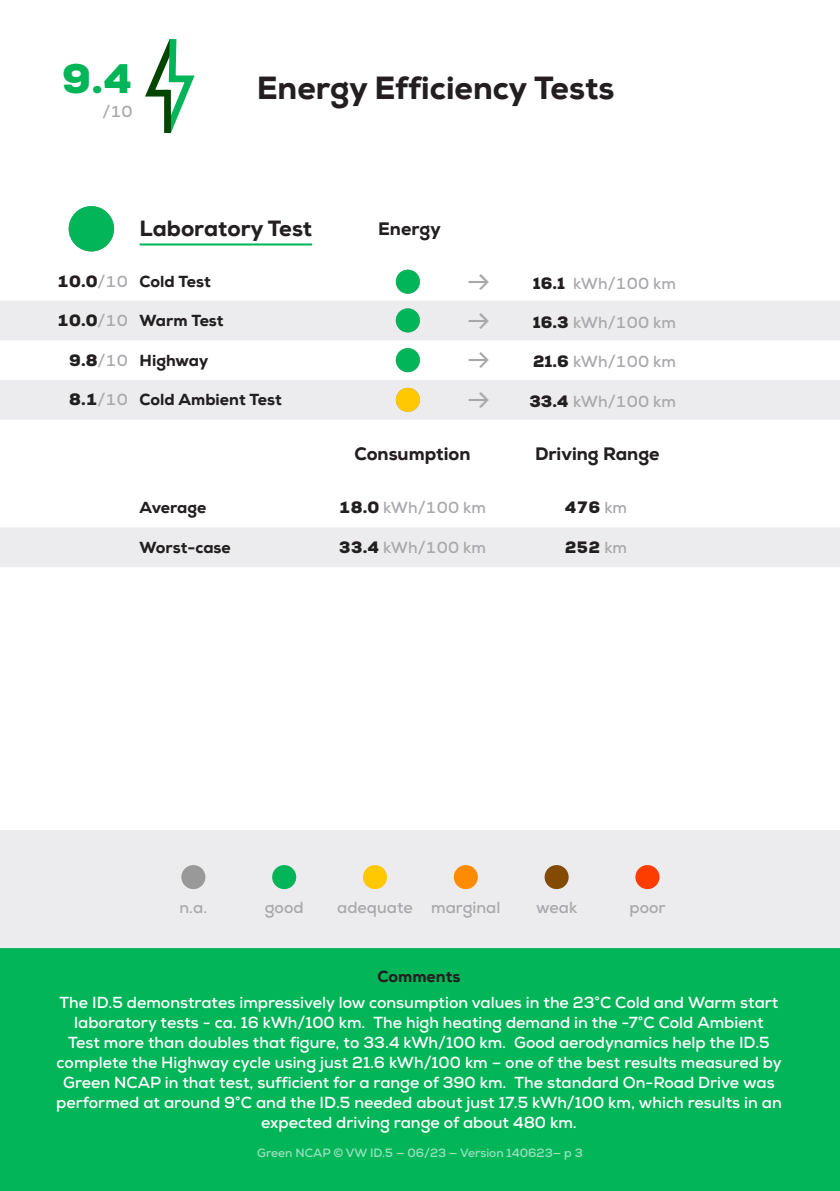
<style>
.page{position:relative;width:840px;height:1191px;background:#fff}
.page>*{position:absolute;margin:0;border:0;box-sizing:border-box;transform-origin:0 0}
.t1{font:900 40px "Nexa";color:#03b559}
.Testtitle{font:800 32px "Nexa";color:#231f20}
.TestSubtitle{font:800 22px "Nexa";color:#231f20}
.TestCategory{font:800 18px "Nexa";color:#231f20}
.CommentsBody{font:700 16px/20px "Nexa";color:#fff;text-align:center}
.Value{font:700 16px "Nexa";color:#a8a9ad}
.Testname{font:800 16px "Nexa";color:#231f20}
.Single_fuel{font:700 16px "Nexa";color:#a8a9ad}
.Value-2{font:900 16px "Nexa";color:#231f20}
.CommentsTitle{font:800 16px "Nexa";color:#231f20}
.Version{font:700 12px "Nexa";color:#9ae1bd}
.s1{font-weight:700;color:#a8a9ad}
.s2{font-weight:900;color:#231f20}
</style>
<div class="page">
<div style="left:0;top:1119px;width:839px;height:72px;background:#03b559"></div>
<svg style="left:145px;top:39px;width:50px;height:95px"></svg>
<div style="left:164px;top:90px;width:7px;height:43px;background:#004500"></div>
<svg style="left:0;top:301px;width:839px;height:119px;fill:#ececee"></svg>
<svg style="left:69px;top:206px;width:45px;height:45px;fill:#03b559"></svg>
<hr style="left:139px;top:243px;width:173px;height:2px;background:#03b559">
<svg style="left:395px;top:270px;width:24px;height:24px"></svg>
<svg style="left:395px;top:308px;width:24px;height:24px"></svg>
<svg style="left:395px;top:348px;width:24px;height:24px"></svg>
<svg style="left:395px;top:388px;width:24px;height:24px"></svg>
<div style="left:0;top:527px;width:839px;height:40px;background:#ececee"></div>
<div style="left:0;top:830px;width:839px;height:118px;background:#ececee"></div>
<div style="left:0;top:948px;width:839px;height:171px;background:#03b559"></div>
<div style="left:181px;top:865px;width:24px;height:24px;background:#999;border-radius:50%"></div>
<div style="left:272px;top:865px;width:24px;height:24px;background:#03b559;border-radius:50%"></div>
<div style="left:363px;top:865px;width:24px;height:24px;background:#ffc800;border-radius:50%"></div>
<div style="left:453px;top:865px;width:24px;height:24px;background:#ff8c00;border-radius:50%"></div>
<div style="left:544px;top:865px;width:24px;height:24px;background:#824b00;border-radius:50%"></div>
<div style="left:635px;top:865px;width:24px;height:24px;background:#ff3c00;border-radius:50%"></div>
<svg style="left:468px;top:312px;width:20px;height:17px"></svg>
<svg style="left:468px;top:352px;width:20px;height:16px"></svg>
<svg style="left:468px;top:392px;width:20px;height:16px"></svg>
<p class="t1" style="left:62px;top:52px;width:73px">9.4</p>
<p class="Value" style="left:102px;top:101px;width:32px">/10</p>
<p class="Testtitle" style="left:257px;top:68px;width:359px">Energy Efficiency Tests</p>
<p class="TestSubtitle" style="left:139px;top:215px;width:174px">Laboratory Test</p>
<p class="TestCategory" style="left:378px;top:217px;width:64px">Energy</p>
<p class="Value-2" style="left:57px;top:271px;width:72px">10.0<span class="s1">/10</span></p>
<p class="Testname" style="left:139px;top:271px;width:73px">Cold Test</p>
<p class="Single_fuel" style="left:532px;top:273px;width:144px"><span class="s2">16.1</span> kWh/100 km</p>
<p class="Value-2" style="left:57px;top:310px;width:72px">10.0<span class="s1">/10</span></p>
<p class="Testname" style="left:139px;top:310px;width:85px">Warm Test</p>
<p class="Single_fuel" style="left:532px;top:312px;width:144px"><span class="s2">16.3</span> kWh/100 km</p>
<p class="Value-2" style="left:69px;top:349px;width:60px">9.8<span class="s1">/10</span></p>
<p class="Testname" style="left:139px;top:350px;width:70px">Highway</p>
<p class="Single_fuel" style="left:533px;top:351px;width:144px"><span class="s2">21.6</span> kWh/100 km</p>
<p class="Value-2" style="left:69px;top:389px;width:60px">8.1<span class="s1">/10</span></p>
<p class="Testname" style="left:139px;top:390px;width:143px">Cold Ambient Test</p>
<p class="Single_fuel" style="left:529px;top:391px;width:148px"><span class="s2">33.4</span> kWh/100 km</p>
<p class="TestCategory" style="left:354px;top:442px;width:117px">Consumption</p>
<p class="TestCategory" style="left:534px;top:442px;width:126px">Driving Range</p>
<p class="Testname" style="left:139px;top:497px;width:68px">Average</p>
<p class="Value" style="left:339px;top:497px;width:148px"><span class="s2">18.0</span> kWh/100 km</p>
<p class="Value-2" style="left:564px;top:497px;width:64px">476 <span class="s1">km</span></p>
<p class="Testname" style="left:139px;top:537px;width:93px">Worst-case</p>
<p class="Value" style="left:339px;top:537px;width:148px"><span class="s2">33.4</span> kWh/100 km</p>
<p class="Value-2" style="left:564px;top:536px;width:64px">252 <span class="s1">km</span></p>
<p class="Value" style="left:179px;top:897px;width:29px">n.a.</p>
<p class="Value" style="left:264px;top:897px;width:40px">good</p>
<p class="Value" style="left:337px;top:897px;width:77px">adequate</p>
<p class="Value" style="left:431px;top:897px;width:71px">marginal</p>
<p class="Value" style="left:536px;top:897px;width:43px">weak</p>
<p class="Value" style="left:629px;top:897px;width:38px">poor</p>
<p class="CommentsTitle" style="left:377px;top:966px;width:84px">Comments</p>
<p class="CommentsBody" style="left:56px;top:992px;width:726px">The ID.5 demonstrates impressively low consumption values in the 23°C Cold and Warm start laboratory tests - ca. 16 kWh/100 km. The high heating demand in the -7°C Cold Ambient<br>Test more than doubles that figure, to 33.4 kWh/100 km. Good aerodynamics help the ID.5 complete the Highway cycle using just 21.6 kWh/100 km – one of the best results measured by Green NCAP in that test, sufficient for a range of 390 km. The standard On-Road Drive was performed at around 9°C and the ID.5 needed about just 17.5 kWh/100 km, which results in an expected driving range of about 480 km.</p>
<p class="Version" style="left:257px;top:1145px;width:327px">Green NCAP © VW ID.5 — 06/23 — Version 140623— p 3</p>
</div>
